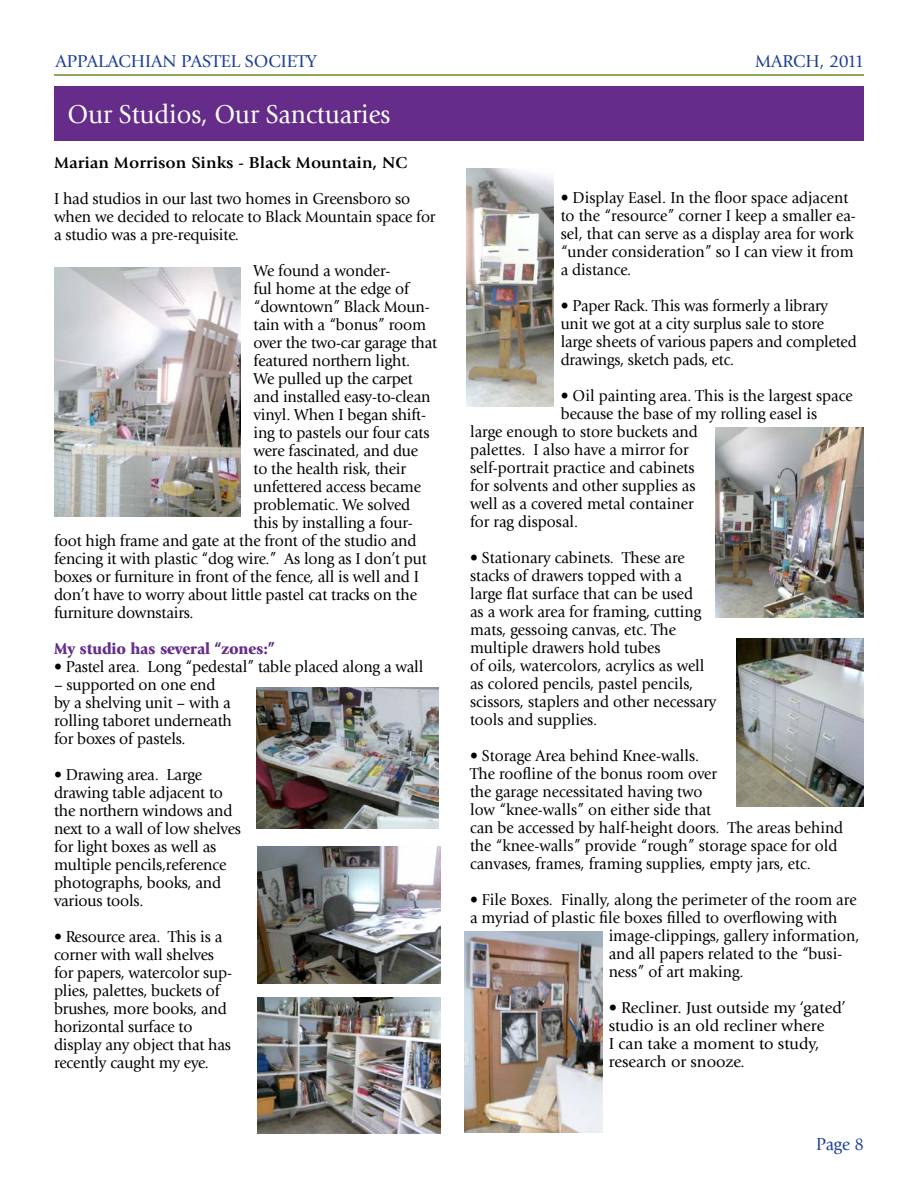
<style>
.page{position:relative;width:918px;height:1188px;background:#fff}
.page>*{position:absolute;margin:0;border:0;box-sizing:border-box;transform-origin:0 0}
.t1{font:27px "Giovanni";color:#fff;scale:.95 1}
.t2{font:18px "Giovanni";color:#1c3f94}
.t3{font:18px "Giovanni";letter-spacing:-.02em;color:#1c3f94}
.t4{font:18px "Giovanni";color:#1c3f94;scale:.95 1}
.t5{font:16.5px/18px "Giovanni";letter-spacing:-.01em;color:#000;scale:.95 1}
.t6{font:16.5px/18px "Giovanni";letter-spacing:-.01em;color:#000;scale:.96 1}
.t7{font:16.5px/18px "Giovanni";letter-spacing:-.01em;color:#000}
.t8{font:700 16.5px "Giovanni";color:#000;scale:1.05 1}
.t9{font:900 16.5px "Giovanni";letter-spacing:-.01em;color:#652d89;scale:.96 1}
</style>
<div class="page">
<div style="left:54px;top:86px;width:810px;height:55px;background:#652d89"></div>
<hr style="left:54px;top:74px;width:810px;height:2px;background:#6d8d24">
<img style="left:256px;top:687px;width:183px;height:141px">
<img style="left:54px;top:267px;width:186px;height:249px">
<img style="left:257px;top:847px;width:183px;height:136px">
<img style="left:257px;top:998px;width:183px;height:136px">
<img style="left:467px;top:168px;width:87px;height:238px">
<img style="left:716px;top:427px;width:148px;height:191px">
<img style="left:736px;top:639px;width:128px;height:168px">
<img style="left:464px;top:931px;width:139px;height:202px">
<p class="t2" style="left:56px;top:51px;width:263px">APPALACHIAN PASTEL SOCIETY</p>
<p class="t3" style="left:755px;top:51px;width:111px">MARCH, 2011</p>
<h1 class="t1" style="left:68px;top:99px;width:341px">Our Studios, Our Sanctuaries</h1>
<p class="t8" style="left:54px;top:153px;width:338px">Marian Morrison Sinks - Black Mountain, NC</p>
<p class="t6" style="left:54px;top:190px;width:399px">I had studios in our last two homes in Greensboro so when we decided to relocate to Black Mountain space for a studio was a pre-requisite.</p>
<p class="t6" style="left:254px;top:262px;width:144px">We found a wonder-</p>
<p class="t6" style="left:254px;top:280px;width:163px">ful home at the edge of</p>
<p class="t6" style="left:254px;top:298px;width:185px">“downtown” Black Moun-</p>
<p class="t6" style="left:254px;top:316px;width:181px">tain with a “bonus” room</p>
<p class="t6" style="left:254px;top:334px;width:193px">over the two-car garage that</p>
<p class="t6" style="left:254px;top:352px;width:165px">featured northern light.</p>
<p class="t6" style="left:254px;top:370px;width:167px">We pulled up the carpet</p>
<p class="t6" style="left:254px;top:388px;width:186px">and installed easy-to-clean</p>
<p class="t6" style="left:254px;top:406px;width:181px">vinyl. When I began shift-</p>
<p class="t6" style="left:254px;top:424px;width:185px">ing to pastels our four cats</p>
<p class="t6" style="left:254px;top:442px;width:173px">were fascinated, and due</p>
<p class="t6" style="left:254px;top:460px;width:160px">to the health risk, their</p>
<p class="t6" style="left:254px;top:478px;width:176px">unfettered access became</p>
<p class="t6" style="left:254px;top:496px;width:165px">problematic. We solved</p>
<p class="t6" style="left:254px;top:514px;width:168px">this by installing a four-</p>
<p class="t6" style="left:54px;top:532px;width:379px">foot high frame and gate at the front of the studio and</p>
<p class="t6" style="left:54px;top:550px;width:390px">fencing it with plastic “dog wire.” As long as I don’t put</p>
<p class="t6" style="left:54px;top:568px;width:382px">boxes or furniture in front of the fence, all is well and I</p>
<p class="t6" style="left:54px;top:586px;width:380px">don’t have to worry about little pastel cat tracks on the</p>
<p class="t6" style="left:54px;top:604px;width:147px">furniture downstairs.</p>
<p class="t9" style="left:54px;top:638px;width:232px">My studio has several “zones:”</p>
<p class="t6" style="left:54px;top:658px;width:386px">• Pastel area. Long “pedestal” table placed along a wall</p>
<p class="t6" style="left:54px;top:676px;width:187px">– supported on one end by a shelving unit – with a rolling taboret underneath for boxes of pastels.</p>
<p class="t6" style="left:54px;top:766px;width:196px">• Drawing area. Large drawing table adjacent to the northern windows and next to a wall of low shelves for light boxes as well as multiple pencils,reference photographs, books, and various tools.</p>
<p class="t6" style="left:54px;top:928px;width:187px">• Resource area. This is a corner with wall shelves for papers, watercolor sup&shy;plies, palettes, buckets of brushes, more books, and horizontal surface to display any object that has recently caught my eye.</p>
<p class="t5" style="left:561px;top:189px;width:312px">• Display Easel. In the floor space adjacent to the “resource” corner I keep a smaller ea&shy;sel, that can serve as a display area for work “under consideration” so I can view it from a distance.</p>
<p class="t5" style="left:561px;top:297px;width:313px">• Paper Rack. This was formerly a library unit we got at a city surplus sale to store large sheets of various papers and completed drawings, sketch pads, etc.</p>
<p class="t5" style="left:561px;top:387px;width:309px">• Oil painting area. This is the largest space</p>
<p class="t5" style="left:561px;top:405px;width:272px">because the base of my rolling easel is</p>
<p class="t5" style="left:470px;top:423px;width:241px">large enough to store buckets and</p>
<p class="t5" style="left:470px;top:441px;width:232px">palettes. I also have a mirror for</p>
<p class="t5" style="left:470px;top:459px;width:238px">self-portrait practice and cabinets</p>
<p class="t5" style="left:470px;top:477px;width:239px">for solvents and other supplies as</p>
<p class="t5" style="left:470px;top:495px;width:237px">well as a covered metal container</p>
<p class="t5" style="left:470px;top:513px;width:115px">for rag disposal.</p>
<p class="t5" style="left:470px;top:549px;width:261px">• Stationary cabinets. These are stacks of drawers topped with a large flat surface that can be used<br>as a work area for framing, cutting mats, gessoing canvas, etc. The multiple drawers hold tubes<br>of oils, watercolors, acrylics as well as colored pencils, pastel pencils, scissors, staplers and other necessary tools and supplies.</p>
<p class="t5" style="left:470px;top:747px;width:394px">• Storage Area behind Knee-walls.<br>The roofline of the bonus room over<br>the garage necessitated having two<br>low “knee-walls” on either side that<br>can be accessed by half-height doors. The areas behind the “knee-walls” provide “rough” storage space for old canvases, frames, framing supplies, empty jars, etc.</p>
<p class="t5" style="left:470px;top:891px;width:408px">• File Boxes. Finally, along the perimeter of the room are</p>
<p class="t5" style="left:470px;top:909px;width:388px">a myriad of plastic file boxes filled to overflowing with</p>
<p class="t5" style="left:609px;top:927px;width:265px">image-clippings, gallery information,</p>
<p class="t5" style="left:609px;top:945px;width:247px">and all papers related to the “busi-</p>
<p class="t5" style="left:609px;top:963px;width:144px">ness” of art making.</p>
<p class="t7" style="left:609px;top:999px;width:238px">• Recliner. Just outside my ‘gated’ studio is an old recliner where<br>I can take a moment to study, research or snooze.</p>
<p class="t4" style="left:816px;top:1134px;width:52px">Page 8</p>
</div>
